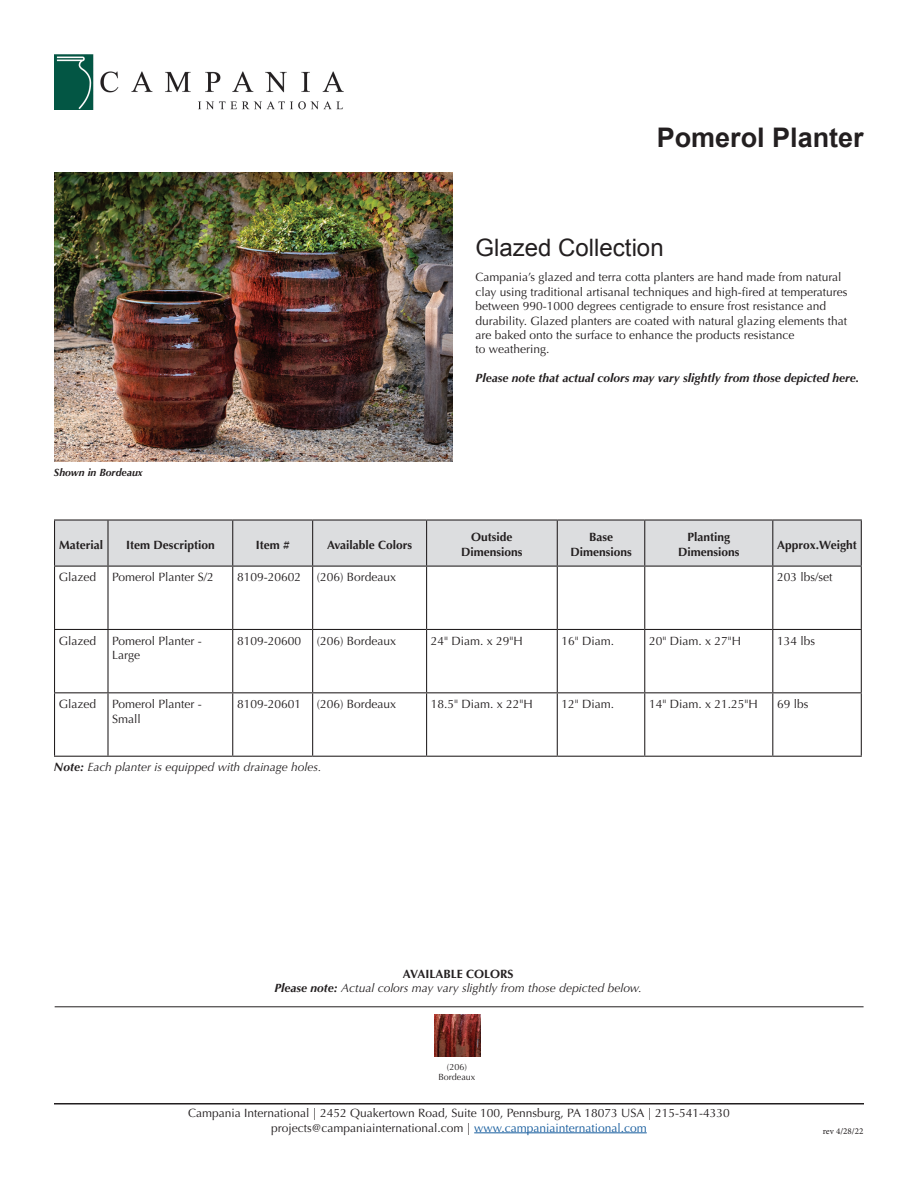
<style>
.page{position:relative;width:918px;height:1188px;background:#fff}
.page>*{position:absolute;margin:0;border:0;box-sizing:border-box;transform-origin:0 0}
.t1{font:700 27px "Arial";color:#231f20}
.t2{font:24px "Arial";color:#231f20}
.t3{font:12px/14.4px "Optima";color:#231f20}
.t4{font:italic 12px/14.4px "Optima";color:#231f20;text-align:center}
.t5{font:700 12px/14.4px "Optima";color:#231f20;text-align:center}
.t6{font:italic 700 12px "Optima";color:#231f20}
.t7{font:italic 700 10.5px "Optima";color:#231f20}
.t8{font:9px/10.8px "Optima";color:#231f20;text-align:center}
.t9{font:9px "Minion Pro";color:#231f20}
.s1{font-weight:700}
.s2{font-weight:700;font-style:normal}
.s3{color:#175d9e}
</style>
<div class="page">
<hr style="left:55px;top:1006px;width:809px;height:1px;background:#231f20">
<img style="left:434px;top:1014px;width:47px;height:43px">
<hr style="left:474px;top:1133px;width:173px;height:1px;background:#175d9e">
<hr style="left:54px;top:1103px;width:810px;height:2px;background:#231f20">
<img style="left:55px;top:54px;width:288px;height:56px">
<img style="left:54px;top:173px;width:399px;height:288px">
<div style="left:55px;top:521px;width:806px;height:45px;background:#dcdddf"></div>
<hr style="left:54px;top:519px;width:54px;height:2px;background:#231f20">
<hr style="left:54px;top:521px;width:1px;height:45px;background:#231f20">
<hr style="left:108px;top:519px;width:125px;height:2px;background:#231f20">
<hr style="left:107px;top:521px;width:2px;height:45px;background:#231f20">
<hr style="left:233px;top:519px;width:80px;height:2px;background:#231f20">
<hr style="left:232px;top:521px;width:1px;height:45px;background:#231f20">
<hr style="left:313px;top:519px;width:114px;height:2px;background:#231f20">
<hr style="left:312px;top:521px;width:1px;height:45px;background:#231f20">
<hr style="left:427px;top:519px;width:130px;height:2px;background:#231f20">
<hr style="left:426px;top:521px;width:1px;height:45px;background:#231f20">
<hr style="left:557px;top:519px;width:88px;height:2px;background:#231f20">
<hr style="left:557px;top:521px;width:1px;height:45px;background:#231f20">
<hr style="left:645px;top:519px;width:128px;height:2px;background:#231f20">
<hr style="left:644px;top:521px;width:1px;height:45px;background:#231f20">
<hr style="left:773px;top:519px;width:89px;height:2px;background:#231f20">
<hr style="left:772px;top:521px;width:1px;height:45px;background:#231f20">
<hr style="left:861px;top:521px;width:1px;height:45px;background:#231f20">
<hr style="left:54px;top:566px;width:54px;height:1px;background:#231f20">
<hr style="left:54px;top:567px;width:1px;height:62px;background:#231f20">
<hr style="left:108px;top:566px;width:125px;height:1px;background:#231f20">
<hr style="left:107px;top:567px;width:2px;height:62px;background:#231f20">
<hr style="left:233px;top:566px;width:80px;height:1px;background:#231f20">
<hr style="left:232px;top:567px;width:1px;height:62px;background:#231f20">
<hr style="left:313px;top:566px;width:114px;height:1px;background:#231f20">
<hr style="left:312px;top:567px;width:1px;height:62px;background:#231f20">
<hr style="left:427px;top:566px;width:130px;height:1px;background:#231f20">
<hr style="left:426px;top:567px;width:1px;height:62px;background:#231f20">
<hr style="left:557px;top:566px;width:88px;height:1px;background:#231f20">
<hr style="left:557px;top:567px;width:1px;height:62px;background:#231f20">
<hr style="left:645px;top:566px;width:128px;height:1px;background:#231f20">
<hr style="left:644px;top:567px;width:1px;height:62px;background:#231f20">
<hr style="left:773px;top:566px;width:89px;height:1px;background:#231f20">
<hr style="left:772px;top:567px;width:1px;height:62px;background:#231f20">
<hr style="left:861px;top:567px;width:1px;height:62px;background:#231f20">
<hr style="left:54px;top:629px;width:54px;height:1px;background:#231f20">
<hr style="left:54px;top:630px;width:1px;height:62px;background:#231f20">
<hr style="left:108px;top:629px;width:125px;height:1px;background:#231f20">
<hr style="left:107px;top:630px;width:2px;height:62px;background:#231f20">
<hr style="left:233px;top:629px;width:80px;height:1px;background:#231f20">
<hr style="left:232px;top:630px;width:1px;height:62px;background:#231f20">
<hr style="left:313px;top:629px;width:114px;height:1px;background:#231f20">
<hr style="left:312px;top:630px;width:1px;height:62px;background:#231f20">
<hr style="left:427px;top:629px;width:130px;height:1px;background:#231f20">
<hr style="left:426px;top:630px;width:1px;height:62px;background:#231f20">
<hr style="left:557px;top:629px;width:88px;height:1px;background:#231f20">
<hr style="left:557px;top:630px;width:1px;height:62px;background:#231f20">
<hr style="left:645px;top:629px;width:128px;height:1px;background:#231f20">
<hr style="left:644px;top:630px;width:1px;height:62px;background:#231f20">
<hr style="left:773px;top:629px;width:89px;height:1px;background:#231f20">
<hr style="left:772px;top:630px;width:1px;height:62px;background:#231f20">
<hr style="left:861px;top:630px;width:1px;height:62px;background:#231f20">
<hr style="left:54px;top:692px;width:54px;height:1px;background:#231f20">
<hr style="left:54px;top:693px;width:1px;height:63px;background:#231f20">
<hr style="left:108px;top:692px;width:125px;height:1px;background:#231f20">
<hr style="left:107px;top:693px;width:2px;height:63px;background:#231f20">
<hr style="left:233px;top:692px;width:80px;height:1px;background:#231f20">
<hr style="left:232px;top:693px;width:1px;height:63px;background:#231f20">
<hr style="left:313px;top:692px;width:114px;height:1px;background:#231f20">
<hr style="left:312px;top:693px;width:1px;height:63px;background:#231f20">
<hr style="left:427px;top:692px;width:130px;height:1px;background:#231f20">
<hr style="left:426px;top:693px;width:1px;height:63px;background:#231f20">
<hr style="left:557px;top:692px;width:88px;height:1px;background:#231f20">
<hr style="left:557px;top:693px;width:1px;height:63px;background:#231f20">
<hr style="left:645px;top:692px;width:128px;height:1px;background:#231f20">
<hr style="left:644px;top:693px;width:1px;height:63px;background:#231f20">
<hr style="left:773px;top:692px;width:89px;height:1px;background:#231f20">
<hr style="left:772px;top:693px;width:1px;height:63px;background:#231f20">
<hr style="left:861px;top:693px;width:1px;height:63px;background:#231f20">
<hr style="left:54px;top:756px;width:54px;height:1px;background:#231f20">
<hr style="left:108px;top:756px;width:125px;height:1px;background:#231f20">
<hr style="left:233px;top:756px;width:80px;height:1px;background:#231f20">
<hr style="left:313px;top:756px;width:114px;height:1px;background:#231f20">
<hr style="left:427px;top:756px;width:130px;height:1px;background:#231f20">
<hr style="left:557px;top:756px;width:88px;height:1px;background:#231f20">
<hr style="left:645px;top:756px;width:128px;height:1px;background:#231f20">
<hr style="left:773px;top:756px;width:89px;height:1px;background:#231f20">
<h1 class="t1" style="left:657px;top:119px;width:209px">Pomerol Planter</h1>
<p class="t7" style="left:54px;top:466px;width:90px">Shown in Bordeaux</p>
<h2 class="t2" style="left:476px;top:232px;width:190px">Glazed Collection</h2>
<p class="t3" style="left:476px;top:270px;width:373px">Campania’s glazed and terra cotta planters are hand made from natural clay using traditional artisanal techniques and high-fired at temperatures between 990-1000 degrees centigrade to ensure frost resistance and durability. Glazed planters are coated with natural glazing elements that are baked onto the surface to enhance the products resistance<br>to weathering.</p>
<p class="t6" style="left:476px;top:371px;width:385px">Please note that actual colors may vary slightly from those depicted here.</p>
<p class="t5" style="left:59px;top:537px;width:46px">Material</p>
<p class="t5" style="left:126px;top:537px;width:90px">Item Description</p>
<p class="t5" style="left:256px;top:537px;width:35px">Item #</p>
<p class="t5" style="left:327px;top:537px;width:87px">Available Colors</p>
<p class="t5" style="left:461px;top:530px;width:63px">Outside<br>Dimensions</p>
<p class="t5" style="left:570px;top:530px;width:63px">Base<br>Dimensions</p>
<p class="t5" style="left:678px;top:530px;width:63px">Planting<br>Dimensions</p>
<p class="t5" style="left:777px;top:537px;width:81px">Approx.Weight</p>
<p class="t3" style="left:59px;top:570px;width:39px">Glazed</p>
<p class="t3" style="left:112px;top:570px;width:103px">Pomerol Planter S/2</p>
<p class="t3" style="left:237px;top:570px;width:66px">8109-20602</p>
<p class="t3" style="left:317px;top:570px;width:81px">(206) Bordeaux</p>
<p class="t3" style="left:777px;top:570px;width:57px">203 lbs/set</p>
<p class="t3" style="left:59px;top:634px;width:39px">Glazed</p>
<p class="t3" style="left:112px;top:634px;width:91px">Pomerol Planter -<br>Large</p>
<p class="t3" style="left:237px;top:634px;width:66px">8109-20600</p>
<p class="t3" style="left:317px;top:634px;width:81px">(206) Bordeaux</p>
<p class="t3" style="left:431px;top:634px;width:94px">24" Diam. x 29"H</p>
<p class="t3" style="left:562px;top:634px;width:54px">16" Diam.</p>
<p class="t3" style="left:649px;top:634px;width:94px">20" Diam. x 27"H</p>
<p class="t3" style="left:777px;top:634px;width:40px">134 lbs</p>
<p class="t3" style="left:59px;top:697px;width:39px">Glazed</p>
<p class="t3" style="left:112px;top:697px;width:91px">Pomerol Planter -<br>Small</p>
<p class="t3" style="left:237px;top:697px;width:66px">8109-20601</p>
<p class="t3" style="left:317px;top:697px;width:81px">(206) Bordeaux</p>
<p class="t3" style="left:431px;top:697px;width:104px">18.5" Diam. x 22"H</p>
<p class="t3" style="left:562px;top:697px;width:54px">12" Diam.</p>
<p class="t3" style="left:649px;top:697px;width:110px">14" Diam. x 21.25"H</p>
<p class="t3" style="left:777px;top:697px;width:33px">69 lbs</p>
<p class="t4" style="left:54px;top:760px;width:269px"><span class="s1">Note:</span> Each planter is equipped with drainage holes.</p>
<p class="t4" style="left:274px;top:967px;width:369px"><span class="s2">AVAILABLE COLORS<br></span><span class="s1">Please note:</span> Actual colors may vary slightly from those depicted below.</p>
<p class="t8" style="left:438px;top:1061px;width:39px">(206)<br>Bordeaux</p>
<p class="t3" style="left:188px;top:1106px;width:543px;text-align:center">Campania International | 2452 Quakertown Road, Suite 100, Pennsburg, PA 18073 USA | 215-541-4330 projects@campaniainternational.com | <span class="s3">www.campaniainternational.com</span></p>
<p class="t9" style="left:823px;top:1125px;width:42px">rev 4/28/22</p>
</div>
